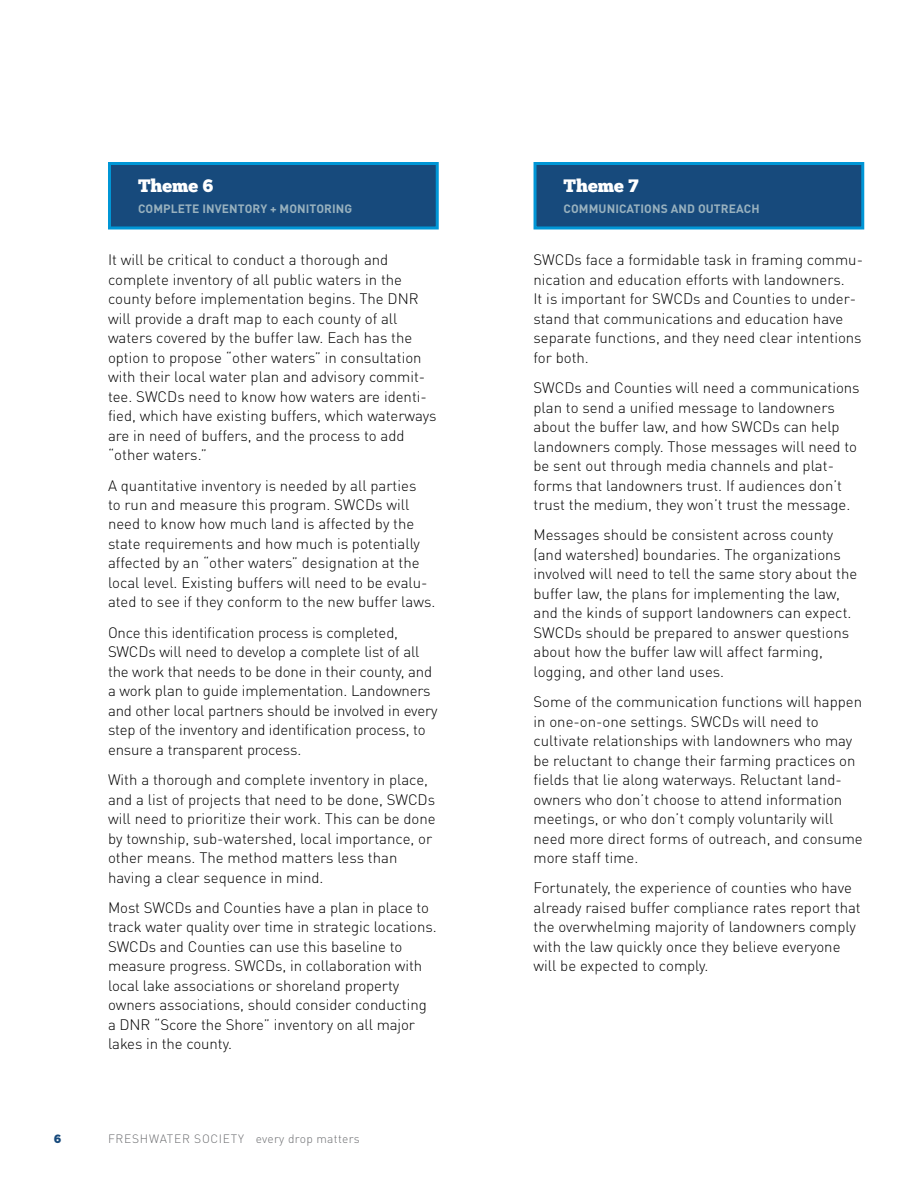
<style>
.page{position:relative;width:918px;height:1188px;background:#fff}
.page>*{position:absolute;margin:0;border:0;box-sizing:border-box;transform-origin:0 0}
.t1{font:18px "Chunk Five";color:#fff}
.t2{font:300 15px/19.5px "DINOT";color:#000}
.t3{font:700 12px "DINOT";letter-spacing:.01em;color:#98b1be}
.t4{font:300 12px "DINOT";letter-spacing:.06em;color:#6d6e71}
.t5{font:12px "Chunk Five";color:#174a7c}
</style>
<div class="page">
<div style="left:110px;top:164px;width:327px;height:64px;background:#174a7c"></div>
<div style="left:108px;top:162px;width:331px;height:68px;border:3px solid #0096d6"></div>
<div style="left:535px;top:164px;width:328px;height:64px;background:#174a7c"></div>
<div style="left:534px;top:162px;width:330px;height:68px;border:3px solid #0096d6"></div>
<p class="t1" style="left:138px;top:175px;width:77px">Theme 6</p>
<p class="t3" style="left:138px;top:201px;width:216px">COMPLETE I NVENTORY + MONITORING</p>
<p class="t2" style="left:108px;top:250px;width:330px">It will be critical to conduct a thorough and complete inventory of all public waters in the county before implementation begins. The D NR will provide a draft map to each county of all waters covered by the buffer law. Each has the option to propose “other waters” in consultation with their local water plan and advisory commit&shy;tee. SWCDs need to know how waters are identi&shy;fied, which have existing buffers, which waterways are in need of buffers, and the process to add “other waters.”</p>
<p class="t2" style="left:108px;top:475px;width:329px">A quantitative inventory is needed by all parties<br>to run and measure this program. SWCDs will need to know how much land is affected by the state requirements and how much is potentially affected by an “other waters” designation at the local level. Existing buffers will need to be evalu&shy;ated to see if they conform to the new buffer laws.</p>
<p class="t2" style="left:108px;top:623px;width:331px">O nce this identification process is completed, SWCDs will need to develop a complete list of all the work that needs to be done in their county, and a work plan to guide implementation. Landowners and other local partners should be involved in every step of the inventory and identification process, to ensure a transparent process.</p>
<p class="t2" style="left:108px;top:770px;width:329px">With a thorough and complete inventory in place, and a list of projects that need to be done, SWCDs will need to prioritize their work. This can be done by township, sub-watershed, local importance, or other means. The method matters less than having a clear sequence in mind.</p>
<p class="t2" style="left:108px;top:898px;width:330px">M ost SWCDs and Counties have a plan in place to track water quality over time in strategic locations.<br>SWCDs and Counties can use this baseline to measure progress. SWCDs, in collaboration with local lake associations or shoreland property owners associations, should consider conducting a D NR “Score the Shore” inventory on all major lakes in the county.</p>
<p class="t5" style="left:54px;top:1132px;width:8px">6</p>
<p class="t4" style="left:108px;top:1131px;width:253px">Freshwater Society every drop matters</p>
<p class="t1" style="left:564px;top:175px;width:77px">Theme 7</p>
<p class="t3" style="left:564px;top:201px;width:198px">COMMUNICATIONS AND OUTREACH</p>
<p class="t2" style="left:534px;top:250px;width:331px">SWCDs face a formidable task in framing commu&shy;nication and education efforts with landowners.<br>It is important for SWCDs and Counties to under&shy;stand that communications and education have separate functions, and they need clear intentions for both.</p>
<p class="t2" style="left:534px;top:378px;width:328px">SWCDs and Counties will need a communications plan to send a unified message to landowners about the buffer law, and how SWCDs can help landowners comply. Those messages will need to be sent out through media channels and plat&shy;forms that landowners trust. If audiences don’t trust the medium, they won’t trust the message.</p>
<p class="t2" style="left:534px;top:525px;width:325px">M essages should be consistent across county (and watershed) boundaries. The organizations involved will need to tell the same story about the buffer law, the plans for implementing the law, and the kinds of support landowners can expect.<br>SWCDs should be prepared to answer questions about how the buffer law will affect farming, logging, and other land uses.</p>
<p class="t2" style="left:534px;top:692px;width:331px">Some of the communication functions will happen in one-on-one settings. SWCDs will need to cultivate relationships with landowners who may be reluctant to change their farming practices on fields that lie along waterways. Reluctant land&shy;owners who don’t choose to attend information meetings, or who don’t comply voluntarily will need more direct forms of outreach, and consume more staff time.</p>
<p class="t2" style="left:534px;top:878px;width:329px">Fortunately, the experience of counties who have already raised buffer compliance rates report that the overwhelming majority of landowners comply with the law quickly once they believe everyone will be expected to comply.</p>
</div>
